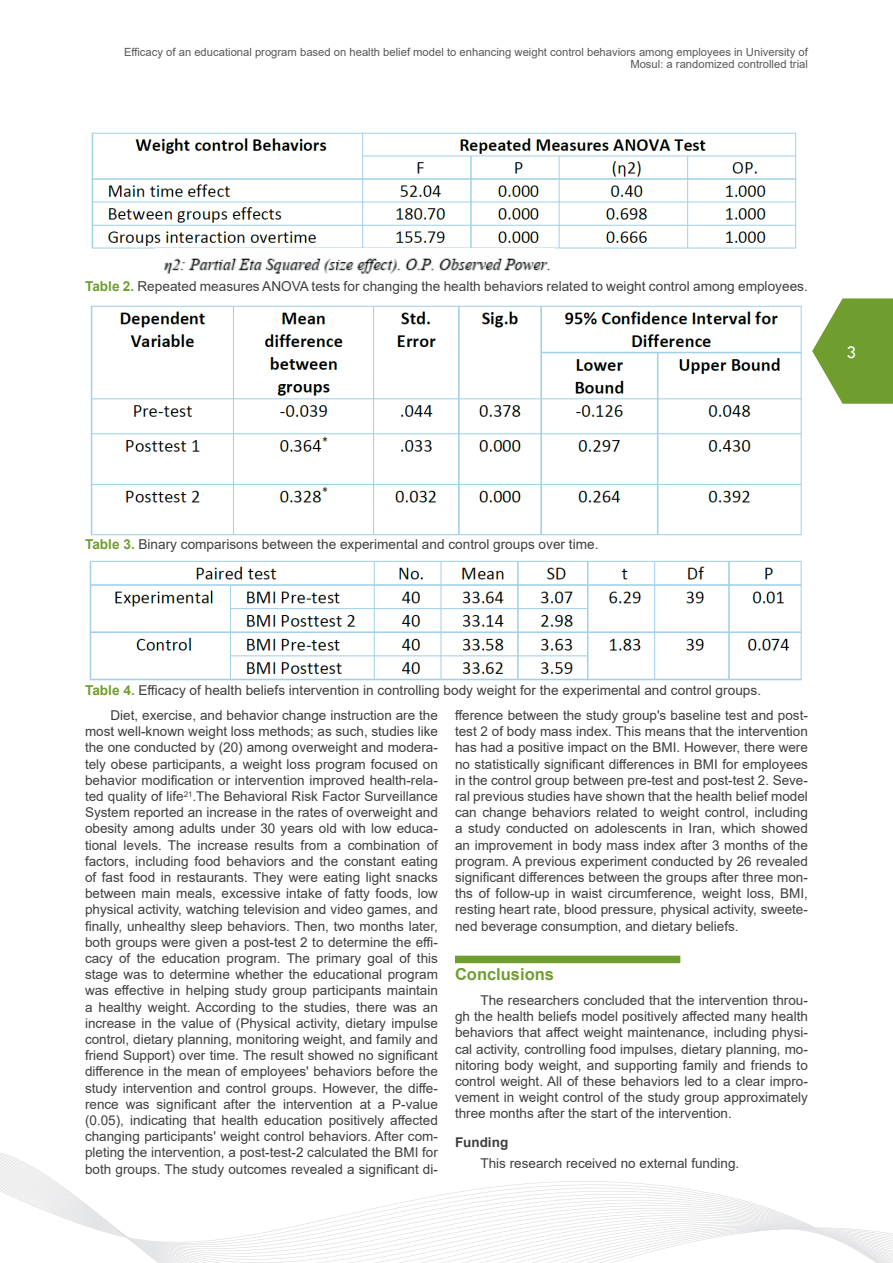
<style>
.page{position:relative;width:893px;height:1263px;background:#fff}
.page>*{position:absolute;margin:0;border:0;box-sizing:border-box;transform-origin:0 0}
.t1{font:18px "Tw Cen";color:#fff}
.t2{font:700 16.5px "Arial";color:#709e2e}
.t3{font:13.65px "Arial";color:#3e3e3f}
.t4{font:13.5px/16.2px "Arial";color:#3e3e3f;text-align:justify}
.t5{font:700 13.5px "Arial";color:#3e3e3f}
.t6{font:11.25px/12px "Arial";color:#57585a;text-align:right}
.s1{font-weight:700;color:#709e2e}
</style>
<div class="page">
<svg style="left:812px;top:298px;width:81px;height:106px"></svg>
<svg style="left:0;top:1167px;width:893px;height:96px"></svg>
<div style="left:455px;top:956px;width:225px;height:7px;background:#709e2e"></div>
<img style="left:91px;top:132px;width:706px;height:142px">
<img style="left:90px;top:305px;width:712px;height:231px">
<img style="left:89px;top:560px;width:713px;height:121px">
<p class="t6" style="left:124px;top:46px;width:685px">Efficacy of an educational program based on health belief model to enhancing weight control behaviors among employees in University of<br>Mosul: a randomized controlled trial</p>
<p class="t3" style="left:85px;top:276px;width:724px"><span class="s1">Table 2.</span> Repeated measures ANOVA tests for changing the health behaviors related to weight control among employees.</p>
<h1 class="t1" style="left:846px;top:341px;width:11px">3</h1>
<p class="t3" style="left:85px;top:534px;width:515px"><span class="s1">Table 3.</span> Binary comparisons between the experimental and control groups over time.</p>
<p class="t3" style="left:85px;top:680px;width:678px"><span class="s1">Table 4.</span> Efficacy of health beliefs intervention in controlling body weight for the experimental and control groups.</p>
<p class="t4" style="left:85px;top:707px;width:354px;text-indent:26px">Diet, exercise, and behavior change instruction are the most well-known weight loss methods; as such, studies like the one conducted by (20) among overweight and modera&shy;tely obese participants, a weight loss program focused on behavior modification or intervention improved health-rela&shy;ted quality of life<sup>21</sup>.The Behavioral Risk Factor Surveillance System reported an increase in the rates of overweight and obesity among adults under 30 years old with low educa&shy;tional levels. The increase results from a combination of factors, including food behaviors and the constant eating of fast food in restaurants. They were eating light snacks between main meals, excessive intake of fatty foods, low physical activity, watching television and video games, and finally, unhealthy sleep behaviors. Then, two months later, both groups were given a post-test 2 to determine the effi&shy;cacy of the education program. The primary goal of this stage was to determine whether the educational program was effective in helping study group participants maintain a healthy weight. According to the studies, there was an increase in the value of (Physical activity, dietary impulse control, dietary planning, monitoring weight, and family and friend Support) over time. The result showed no significant difference in the mean of employees' behaviors before the study intervention and control groups. However, the diffe&shy;rence was significant after the intervention at a P-value (0.05), indicating that health education positively affected changing participants' weight control behaviors. After com&shy;pleting the intervention, a post-test-2 calculated the BMI for both groups. The study outcomes revealed a significant di-</p>
<p class="t4" style="left:455px;top:707px;width:354px">fference between the study group's baseline test and post&shy;test 2 of body mass index. This means that the intervention has had a positive impact on the BMI. However, there were no statistically significant differences in BMI for employees in the control group between pre-test and post-test 2. Seve&shy;ral previous studies have shown that the health belief model can change behaviors related to weight control, including a study conducted on adolescents in Iran, which showed an improvement in body mass index after 3 months of the program. A previous experiment conducted by 26 revealed significant differences between the groups after three mon&shy;ths of follow-up in waist circumference, weight loss, BMI, resting heart rate, blood pressure, physical activity, sweete&shy;ned beverage consumption, and dietary beliefs.</p>
<p class="t2" style="left:455px;top:963px;width:101px">Conclusions</p>
<p class="t4" style="left:455px;top:992px;width:354px;text-indent:26px">The researchers concluded that the intervention throu&shy;gh the health beliefs model positively affected many health behaviors that affect weight maintenance, including physi&shy;cal activity, controlling food impulses, dietary planning, mo&shy;nitoring body weight, and supporting family and friends to control weight. All of these behaviors led to a clear impro&shy;vement in weight control of the study group approximately three months after the start of the intervention.</p>
<p class="t5" style="left:455px;top:1133px;width:55px">Funding</p>
<p class="t4" style="left:480px;top:1155px;width:260px">This research received no external funding.</p>
</div>
